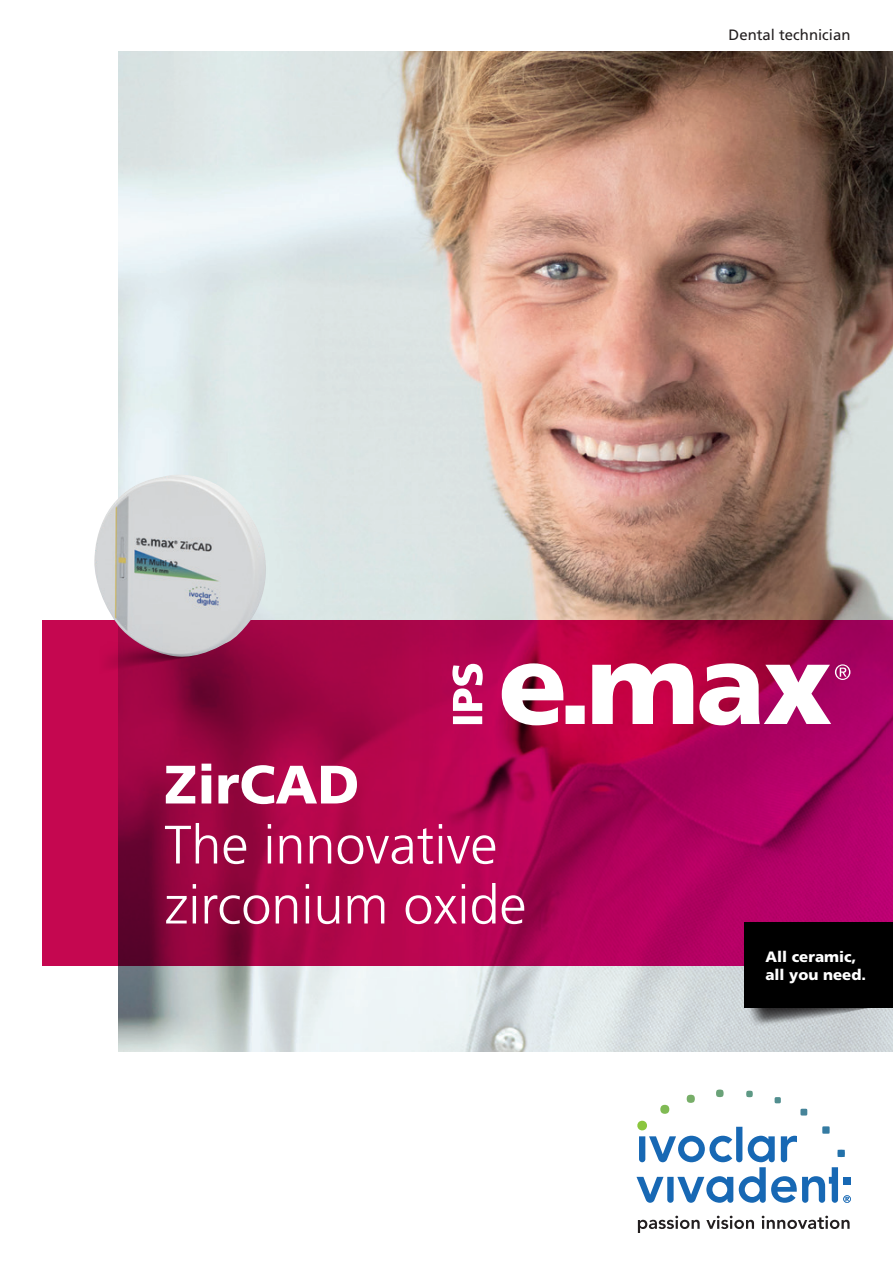
<style>
.page{position:relative;width:893px;height:1263px;background:#fff}
.page>*{position:absolute;margin:0;border:0;box-sizing:border-box;transform-origin:0 0}
.t1{font:300 54px/60px "Frutiger";color:#fff}
.t2{font:900 54px "Frutiger";color:#fff}
.t3{font:900 15px/18px "Frutiger";color:#fff}
.t4{font:15px "Frutiger";color:#231f20}
</style>
<div class="page">
<img style="left:119px;top:52px;width:774px;height:999px">
<svg style="left:636px;top:1089px;width:215px;height:114px"></svg>
<svg style="left:638px;top:1216px;width:62px;height:17px"></svg>
<svg style="left:706px;top:1216px;width:48px;height:13px"></svg>
<svg style="left:762px;top:1216px;width:88px;height:13px"></svg>
<svg style="left:43px;top:621px;width:850px;height:344px;background:#aa034e"></svg>
<div style="left:744px;top:922px;width:149px;height:85px;background:#000"></div>
<img style="left:739px;top:976px;width:154px;height:76px">
<svg style="left:452px;top:664px;width:31px;height:60px"></svg>
<svg style="left:502px;top:663px;width:348px;height:62px"></svg>
<img style="left:57px;top:620px;width:162px;height:86px">
<img style="left:94px;top:475px;width:180px;height:185px">
<p class="t4" style="left:729px;top:26px;width:123px">Dental technician</p>
<p class="t2" style="left:164px;top:752px;width:197px">ZirCAD</p>
<p class="t1" style="left:164px;top:816px;width:364px">The innovative zirconium oxide</p>
<p class="t3" style="left:765px;top:948px;width:102px">All ceramic, all you need.</p>
</div>
